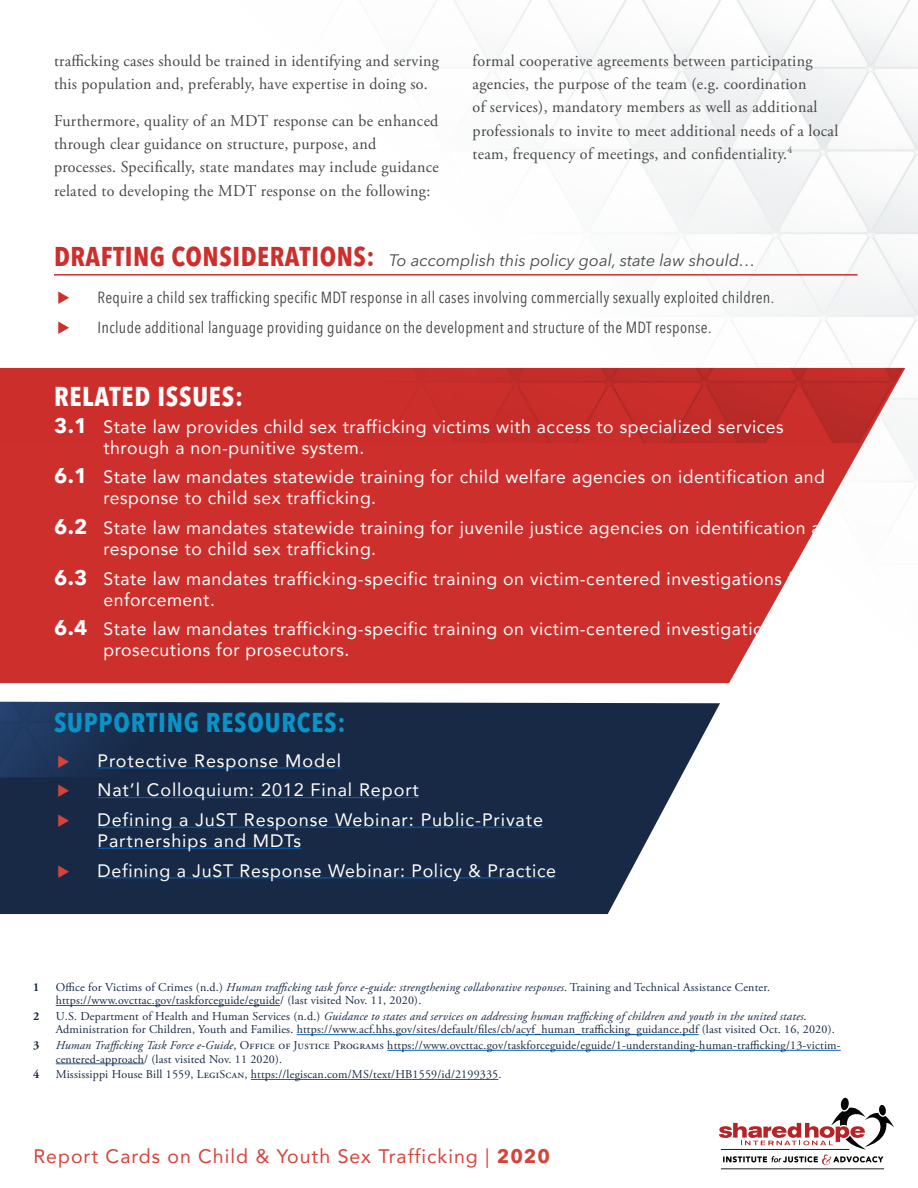
<style>
.page{position:relative;width:918px;height:1188px;background:#fff}
.page>*{position:absolute;margin:0;border:0;box-sizing:border-box;transform-origin:0 0}
.SUPPORTING_RESOURCES{font:700 condensed 27px "Avenir Next LT Pro";letter-spacing:.03em;color:#0a93c8}
.RELATED_ISSUES_heade{font:700 condensed 27px "Avenir Next LT Pro";letter-spacing:.03em;color:#fff}
.t1{font:19.5px "Avenir";letter-spacing:.05em;color:#d5443b}
.RELATED_ISSUE_paragr{font:18px/21px "Avenir";letter-spacing:.03em;color:#fff}
.RELATED_ISSUE_paragr-2{font:18px/21px "Avenir";letter-spacing:.05em;color:#fff}
._2-col_paragraph{font:16.5px/23.2px "Adobe Garamond Pro";letter-spacing:.01em;color:#454647}
._2-col_paragraph-2{font:16.5px/23.2px "Adobe Garamond Pro";letter-spacing:-.04em;color:#454647}
.Headings_red_line{font:italic 16.5px "Avenir Next LT Pro";color:#454647}
.t2{font:condensed 16.05px "Avenir Next LT Pro";letter-spacing:.02em;color:#454647}
.Endnote_text{font:12px/13.5px "Adobe Garamond Pro";letter-spacing:.015em;color:#172945}
.Endnote_text-2{font:700 12px "Adobe Garamond Pro";color:#172945}
.s1{font-weight:700;font-style:normal;font-stretch:condensed;font-size:27px;color:#cd2f2c}
.s2{font-family:"Avenir Next LT Pro";font-weight:700;font-size:21px}
.s3{font-style:italic}
.s4{font-family:"Avenir Next LT Pro";font-weight:700}
</style>
<div class="page">
<img style="left:212px;top:0;width:706px;height:684px">
<svg style="left:719px;top:1098px;width:175px;height:67px"></svg>
<hr style="left:721px;top:1149px;width:128px;height:1px;background:#241f21">
<hr style="left:721px;top:1168px;width:163px;height:1px;background:#241f21">
<svg style="left:0;top:702px;width:720px;height:212px;background:#2f3f58"></svg>
<img style="left:0;top:702px;width:517px;height:75px">
<svg style="left:0;top:368px;width:905px;height:315px;background:#d24745"></svg>
<img style="left:0;top:368px;width:904px;height:75px">
<hr style="left:54px;top:274px;width:804px;height:2px;background:#cd2f2c">
<hr style="left:98px;top:768px;width:243px;height:1px;background:#0563c1">
<hr style="left:98px;top:797px;width:321px;height:1px;background:#0563c1">
<hr style="left:98px;top:827px;width:445px;height:1px;background:#0563c1">
<hr style="left:98px;top:848px;width:203px;height:1px;background:#0563c1">
<hr style="left:98px;top:877px;width:458px;height:1px;background:#0563c1">
<hr style="left:56px;top:1005px;width:224px;height:1px;background:#0563c1">
<hr style="left:297px;top:1034px;width:402px;height:1px;background:#0563c1">
<hr style="left:387px;top:1050px;width:454px;height:1px;background:#0563c1">
<hr style="left:56px;top:1064px;width:88px;height:1px;background:#0563c1">
<hr style="left:251px;top:1079px;width:247px;height:1px;background:#0563c1">
<svg style="left:58px;top:755px;width:11px;height:12px"></svg>
<svg style="left:58px;top:784px;width:11px;height:13px"></svg>
<svg style="left:58px;top:814px;width:11px;height:13px"></svg>
<svg style="left:58px;top:865px;width:11px;height:12px"></svg>
<p class="_2-col_paragraph" style="left:54px;top:50px;width:387px">trafficking cases should be trained in identifying and serving this population and, preferably, have expertise in doing so.</p>
<p class="_2-col_paragraph" style="left:54px;top:110px;width:386px">Furthermore, quality of an MDT response can be enhanced through clear guidance on structure, purpose, and processes. Specifically, state mandates may include guidance related to developing the MDT response on the following:</p>
<p class="_2-col_paragraph-2" style="left:473px;top:50px;width:367px">formal cooperative agreements between participating agencies, the purpose of the team (e.g. coordination<br>of services), mandatory members as well as additional professionals to invite to meet additional needs of a local team, frequency of meetings, and confidentiality.<sup>4</sup></p>
<p class="Headings_red_line" style="left:54px;top:250px;width:703px"><span class="s1">DRAFTING CONSIDERATIONS:</span> To accomplish this policy goal, state law should…</p>
<p class="t2" style="left:98px;top:288px;width:678px">Require a child sex trafficking specific MDT response in all cases involving commercially sexually exploited children.</p>
<p class="t2" style="left:98px;top:318px;width:616px">Include additional language providing guidance on the development and structure of the MDT response.</p>
<p class="RELATED_ISSUES_heade" style="left:54px;top:380px;width:191px">RELATED ISSUES:</p>
<p class="RELATED_ISSUE_paragr" style="left:104px;top:415px;width:682px;text-indent:-50px"><span class="s2">3.1</span> State law provides child sex trafficking victims with access to specialized services through a non-punitive system.</p>
<p class="RELATED_ISSUE_paragr" style="left:104px;top:466px;width:723px;text-indent:-50px"><span class="s2">6.1</span> State law mandates statewide training for child welfare agencies on identification and response to child sex trafficking.</p>
<p class="RELATED_ISSUE_paragr" style="left:104px;top:517px;width:740px;text-indent:-50px"><span class="s2">6.2</span> State law mandates statewide training for juvenile justice agencies on identification and response to child sex trafficking.</p>
<p class="RELATED_ISSUE_paragr" style="left:104px;top:567px;width:743px;text-indent:-50px"><span class="s2">6.3</span> State law mandates trafficking-specific training on victim-centered investigations for law enforcement.</p>
<p class="RELATED_ISSUE_paragr" style="left:104px;top:618px;width:717px;text-indent:-50px"><span class="s2">6.4</span> State law mandates trafficking-specific training on victim-centered investigations and prosecutions for prosecutors.</p>
<p class="SUPPORTING_RESOURCES" style="left:54px;top:706px;width:293px">SUPPORTING RESOURCES:</p>
<p class="RELATED_ISSUE_paragr-2" style="left:98px;top:749px;width:245px">Protective Response Model</p>
<p class="RELATED_ISSUE_paragr-2" style="left:98px;top:779px;width:323px">Nat’l Colloquium: 2012 Final Report</p>
<p class="RELATED_ISSUE_paragr-2" style="left:98px;top:809px;width:447px">Defining a JuST Response Webinar: Public-Private<br>Partnerships and MDTs</p>
<p class="RELATED_ISSUE_paragr" style="left:98px;top:859px;width:460px">Defining a JuST Response Webinar: Policy &amp; Practice</p>
<p class="Endnote_text-2" style="left:33px;top:980px;width:8px">1</p>
<p class="Endnote_text" style="left:56px;top:981px;width:716px">Office for Victims of Crimes (n.d.) <span class="s3">Human trafficking task force e-guide: strengthening collaborative responses</span>. Training and Technical Assistance Center. https://www.ovcttac.gov/taskforceguide/eguide/ (last visited Nov. 11, 2020).</p>
<p class="Endnote_text-2" style="left:33px;top:1009px;width:8px">2</p>
<p class="Endnote_text" style="left:56px;top:1010px;width:780px">U.S. Department of Health and Human Services (n.d.) <span class="s3">Guidance to states and services on addressing human trafficking of children and youth in the united states</span>.<br>Administration for Children, Youth and Families. https://www.acf.hhs.gov/sites/default/files/cb/acyf_human_trafficking_guidance.pdf (last visited Oct. 16, 2020).</p>
<p class="Endnote_text-2" style="left:33px;top:1038px;width:8px">3</p>
<p class="Endnote_text" style="left:56px;top:1039px;width:787px"><span class="s3">Human Trafficking Task Force e-Guide</span>, Office of Justice Programs https://www.ovcttac.gov/taskforceguide/eguide/1-understanding-human-trafficking/13-victim&shy;centered-approach/ (last visited Nov. 11 2020).</p>
<p class="Endnote_text-2" style="left:33px;top:1067px;width:8px">4</p>
<p class="Endnote_text" style="left:56px;top:1068px;width:447px">Mississippi House Bill 1559, LegiScan, https://legiscan.com/MS/text/HB1559/id/2199335.</p>
<h2 class="t1" style="left:33px;top:1140px;width:518px">Report Cards on Child &amp; Youth Sex Trafficking | <span class="s4">2020</span></h2>
</div>
